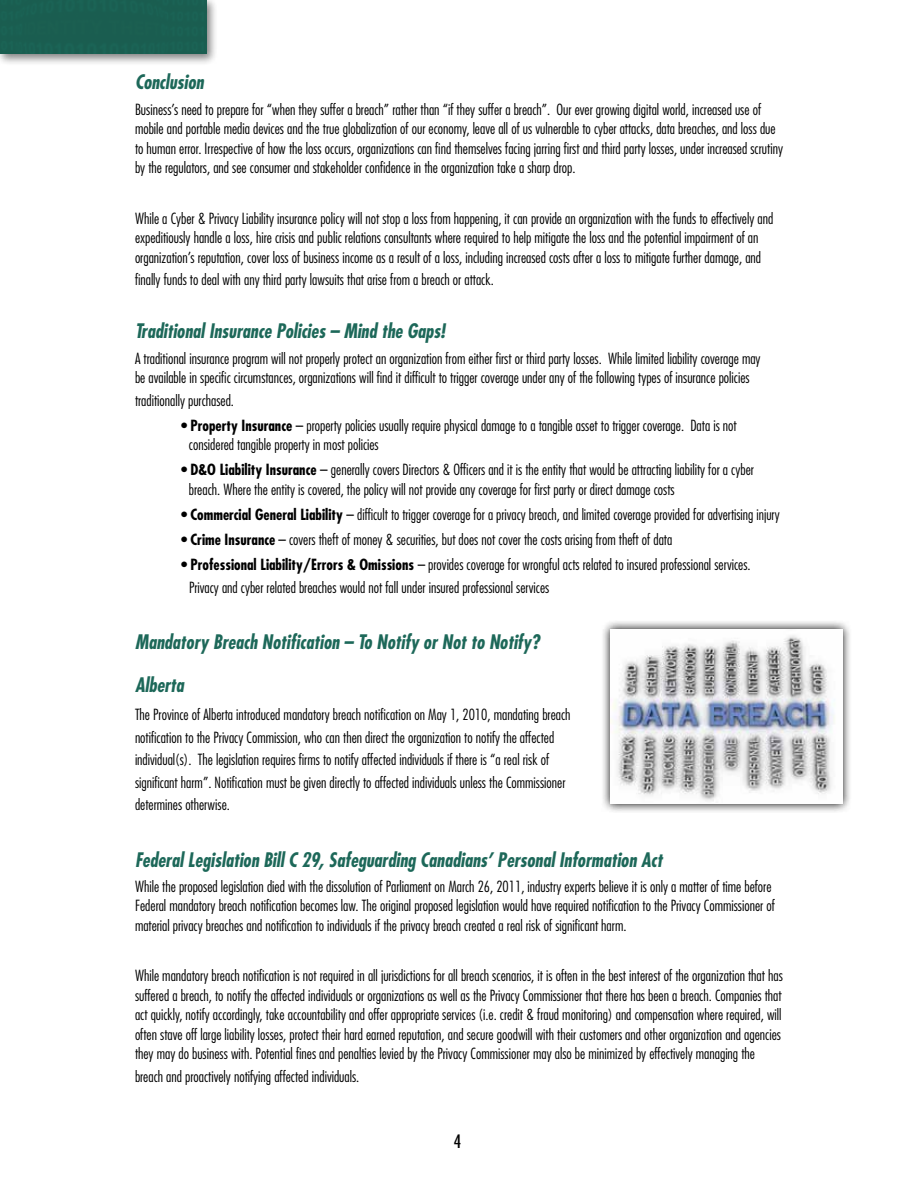
<style>
.page{position:relative;width:918px;height:1188px;background:#fff}
.page>*{position:absolute;margin:0;border:0;box-sizing:border-box;transform-origin:0 0}
.t1{font:italic 700 condensed 19.5px/42.9px "Futura";color:#1d6859;scale:.95 1}
.t2{font:condensed 18px "Futura";color:#000}
.t3{font:300 condensed 15px/19.5px "Futura";color:#000}
.s1{font-weight:700}
</style>
<div class="page">
<svg style="left:603px;top:621px;width:247px;height:191px"></svg>
<img style="left:611px;top:630px;width:231px;height:173px">
<div style="left:0;top:0;width:218px;height:66px;background:#000;opacity:.5"></div>
<div style="left:0;top:0;width:206px;height:54px;background:#1a5e50"></div>
<h1 class="t1" style="left:135px;top:61px;width:74px">Conclusion</h1>
<p class="t3" style="left:135px;top:99px;width:649px">Business’s need to prepare for “when they suffer a breach” rather than “if they suffer a breach”. Our ever growing digital world, increased use of mobile and portable media devices and the true globalization of our economy, leave all of us vulnerable to cyber attacks, data breaches, and loss due to human error. Irrespective of how the loss occurs, organizations can find themselves facing jarring first and third party losses, under increased scrutiny by the regulators, and see consumer and stakeholder confidence in the organization take a sharp drop.</p>
<p class="t3" style="left:135px;top:208px;width:640px">While a Cyber &amp; Privacy Liability insurance policy will not stop a loss from happening, it can provide an organization with the funds to effectively and expeditiously handle a loss, hire crisis and public relations consultants where required to help mitigate the loss and the potential impairment of an organization’s reputation, cover loss of business income as a result of a loss, including increased costs after a loss to mitigate further damage, and</p>
<p class="t3" style="left:135px;top:270px;width:360px">finally funds to deal with any third party lawsuits that arise from a breach or attack.</p>
<h1 class="t1" style="left:135px;top:310px;width:328px">Traditional Insurance Policies – Mind the Gaps!</h1>
<p class="t3" style="left:135px;top:348px;width:627px">A traditional insurance program will not properly protect an organization from either first or third party losses. While limited liability coverage may be available in specific circumstances, organizations will find it difficult to trigger coverage under any of the following types of insurance policies</p>
<p class="t3" style="left:135px;top:390px;width:101px">traditionally purchased.</p>
<p class="t3" style="left:189px;top:415px;width:549px;text-indent:-8px">• <span class="s1">Property Insurance</span> – property policies usually require physical damage to a tangible asset to trigger coverage. Data is not considered tangible property in most policies</p>
<p class="t3" style="left:189px;top:460px;width:566px;text-indent:-8px">• <span class="s1">D&amp;O Liability Insurance</span> – generally covers Directors &amp; Officers and it is the entity that would be attracting liability for a cyber breach. Where the entity is covered, the policy will not provide any coverage for first party or direct damage costs</p>
<p class="t3" style="left:181px;top:505px;width:600px">• <span class="s1">Commercial General Liability</span> – difficult to trigger coverage for a privacy breach, and limited coverage provided for advertising injury</p>
<p class="t3" style="left:181px;top:530px;width:493px">• <span class="s1">Crime Insurance</span> – covers theft of money &amp; securities, but does not cover the costs arising from theft of data</p>
<p class="t3" style="left:189px;top:554px;width:563px;line-height:22.5px;text-indent:-8px">• <span class="s1">Professional Liability/Errors &amp; Omissions</span> – provides coverage for wrongful acts related to insured professional services.<br>Privacy and cyber related breaches would not fall under insured professional services</p>
<h1 class="t1" style="left:135px;top:620px;width:427px">Mandatory Breach Notification – To Notify or Not to Notify?<br>Alberta</h1>
<p class="t3" style="left:135px;top:703px;width:437px;line-height:22.5px">The Province of Alberta introduced mandatory breach notification on May 1, 2010, mandating breach notification to the Privacy Commission, who can then direct the organization to notify the affected individual(s). The legislation requires firms to notify affected individuals if there is “a real risk of significant harm”. Notification must be given directly to affected individuals unless the Commissioner determines otherwise.</p>
<h1 class="t1" style="left:135px;top:838px;width:557px">Federal Legislation Bill C 29, Safeguarding Canadians’ Personal Information Act</h1>
<p class="t3" style="left:135px;top:876px;width:641px">While the proposed legislation died with the dissolution of Parliament on March 26, 2011, industry experts believe it is only a matter of time before<br>Federal mandatory breach notification becomes law. The original proposed legislation would have required notification to the Privacy Commissioner of material privacy breaches and notification to individuals if the privacy breach created a real risk of significant harm.</p>
<p class="t3" style="left:135px;top:966px;width:649px;text-align:justify">While mandatory breach notification is not required in all jurisdictions for all breach scenarios, it is often in the best interest of the organization that has suffered a breach, to notify the affected individuals or organizations as well as the Privacy Commissioner that there has been a breach. Companies that act quickly, notify accordingly, take accountability and offer appropriate services (i.e. credit &amp; fraud monitoring) and compensation where required, will often stave off large liability losses, protect their hard earned reputation, and secure goodwill with their customers and other organization and agencies they may do business with. Potential fines and penalties levied by the Privacy Commissioner may also be minimized by effectively managing the</p>
<p class="t3" style="left:135px;top:1066px;width:226px">breach and proactively notifying affected individuals.</p>
<p class="t2" style="left:454px;top:1130px;width:9px">4</p>
</div>
